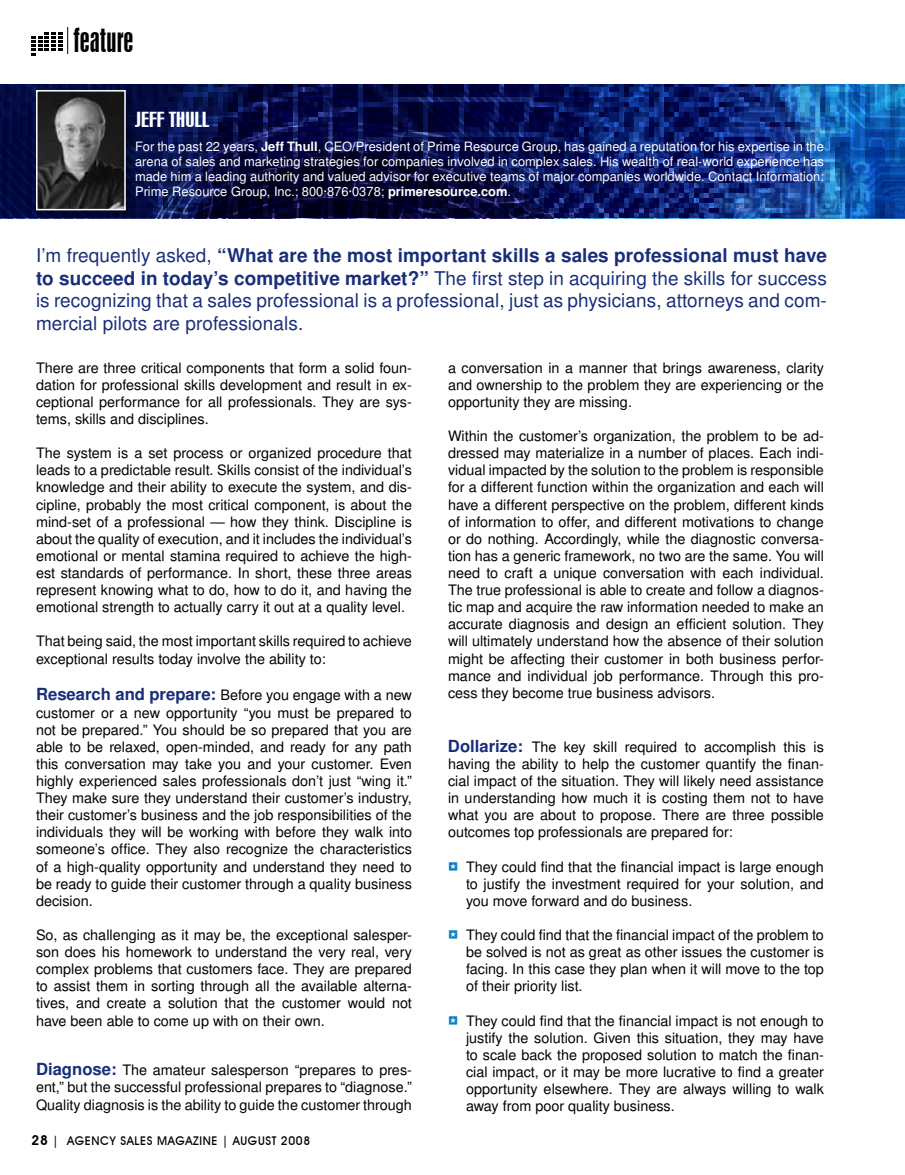
<style>
.page{position:relative;width:905px;height:1175px;background:#fff}
.page>*{position:absolute;margin:0;border:0;box-sizing:border-box;transform-origin:0 0}
.t1{font:31.05px "Swiss 924 BT Regular B";color:#000}
.t2{font:19.5px "Swiss 924 BT Regular B";color:#fff;scale:1.25 1}
.t3{font:18.75px/22.5px "Turkish Sans SSK";letter-spacing:.005em;color:#182e7a;text-align:justify}
.t4{font:14.25px/17.1px "Turkish Sans SSK";color:#000;text-align:justify}
.t5{font:12.75px/15px "Turkish Sans SSK";color:#fff;text-align:justify}
.t6{font:500 12px "Avant Garde IT Cby BT";letter-spacing:.05em;color:#000}
.s1{font-weight:700}
.s2{font-weight:700;font-size:16.5px;color:#182e7a}
.s3{font-weight:600;font-size:13.5px}
</style>
<div class="page">
<svg style="left:32px;top:27px;width:36px;height:29px"></svg>
<img style="left:0;top:84px;width:904px;height:134px">
<div style="left:35px;top:89px;width:100px;height:131px;background:#000;opacity:.4"></div>
<img style="left:39px;top:93px;width:84px;height:114px">
<div style="left:36px;top:90px;width:90px;height:120px;border:2px solid #fff"></div>
<h1 class="t1" style="left:74px;top:22px;width:61px">feature</h1>
<h2 class="t2" style="left:135px;top:108px;width:61px">Jeff Thull</h2>
<p class="t5" style="left:135px;top:139px;width:690px">For the past 22 years, <span class="s1">Jeff Thull</span>, CEO/President of Prime Resource Group, has gained a reputation for his expertise in the arena of sales and marketing strategies for companies involved in complex sales. His wealth of real-world experience has made him a leading authority and valued advisor for executive teams of major companies worldwide. Contact Information:<br>Prime Resource Group, Inc.; 800·876·0378; <span class="s1">primeresource.com</span>.</p>
<p class="t3" style="left:36px;top:244px;width:792px">I’m frequently asked, <span class="s1">“What are the most important skills a sales professional must have to succeed in today’s competitive market?”</span> The first step in acquiring the skills for success is recognizing that a sales professional is a professional, just as physicians, attorneys and com&shy;mercial pilots are professionals.</p>
<p class="t4" style="left:36px;top:359px;width:377px">There are three critical components that form a solid foun&shy;dation for professional skills development and result in ex&shy;ceptional performance for all professionals. They are sys&shy;tems, skills and disciplines.</p>
<p class="t4" style="left:36px;top:444px;width:377px">The system is a set process or organized procedure that leads to a predictable result. Skills consist of the individual’s knowledge and their ability to execute the system, and dis&shy;cipline, probably the most critical component, is about the mind-set of a professional — how they think. Discipline is about the quality of execution, and it includes the individual’s emotional or mental stamina required to achieve the high&shy;est standards of performance. In short, these three areas represent knowing what to do, how to do it, and having the emotional strength to actually carry it out at a quality level.</p>
<p class="t4" style="left:36px;top:632px;width:377px">That being said, the most important skills required to achieve exceptional results today involve the ability to:</p>
<p class="t4" style="left:36px;top:686px;width:377px"><span class="s2">Research and prepare:</span> Before you engage with a new customer or a new opportunity “you must be prepared to not be prepared.” You should be so prepared that you are able to be relaxed, open-minded, and ready for any path this conversation may take you and your customer. Even highly experienced sales professionals don’t just “wing it.” They make sure they understand their customer’s industry, their customer’s business and the job responsibilities of the individuals they will be working with before they walk into someone’s office. They also recognize the characteristics of a high-quality opportunity and understand they need to be ready to guide their customer through a quality business decision.</p>
<p class="t4" style="left:36px;top:926px;width:377px">So, as challenging as it may be, the exceptional salesper&shy;son does his homework to understand the very real, very complex problems that customers face. They are prepared to assist them in sorting through all the available alterna&shy;tives, and create a solution that the customer would not have been able to come up with on their own.</p>
<p class="t4" style="left:36px;top:1061px;width:377px"><span class="s2">Diagnose:</span> The amateur salesperson “prepares to pres&shy;ent,” but the successful professional prepares to “diagnose.” Quality diagnosis is the ability to guide the customer through</p>
<p class="t6" style="left:32px;top:1133px;width:217px"><span class="s3">28</span> | AGENCY SALES MAGAZINE | AUGUST</p>
<p class="t6" style="left:281px;top:1133px;width:31px">2008</p>
<p class="t4" style="left:448px;top:359px;width:377px">a conversation in a manner that brings awareness, clarity and ownership to the problem they are experiencing or the opportunity they are missing.</p>
<p class="t4" style="left:448px;top:427px;width:377px">Within the customer’s organization, the problem to be ad&shy;dressed may materialize in a number of places. Each indi&shy;vidual impacted by the solution to the problem is responsible for a different function within the organization and each will have a different perspective on the problem, different kinds of information to offer, and different motivations to change or do nothing. Accordingly, while the diagnostic conversa&shy;tion has a generic framework, no two are the same. You will need to craft a unique conversation with each individual.<br>The true professional is able to create and follow a diagnos&shy;tic map and acquire the raw information needed to make an accurate diagnosis and design an efficient solution. They will ultimately understand how the absence of their solution might be affecting their customer in both business perfor&shy;mance and individual job performance. Through this pro&shy;cess they become true business advisors.</p>
<p class="t4" style="left:448px;top:738px;width:377px"><span class="s2">Dollarize:</span> The key skill required to accomplish this is having the ability to help the customer quantify the finan&shy;cial impact of the situation. They will likely need assistance in understanding how much it is costing them not to have what you are about to propose. There are three possible outcomes top professionals are prepared for:</p>
<p class="t4" style="left:466px;top:857px;width:359px">They could find that the financial impact is large enough to justify the investment required for your solution, and you move forward and do business.</p>
<p class="t4" style="left:466px;top:926px;width:359px">They could find that the financial impact of the problem to be solved is not as great as other issues the customer is facing. In this case they plan when it will move to the top of their priority list.</p>
<p class="t4" style="left:466px;top:1011px;width:359px">They could find that the financial impact is not enough to justify the solution. Given this situation, they may have to scale back the proposed solution to match the finan&shy;cial impact, or it may be more lucrative to find a greater opportunity elsewhere. They are always willing to walk away from poor quality business.</p>
</div>
